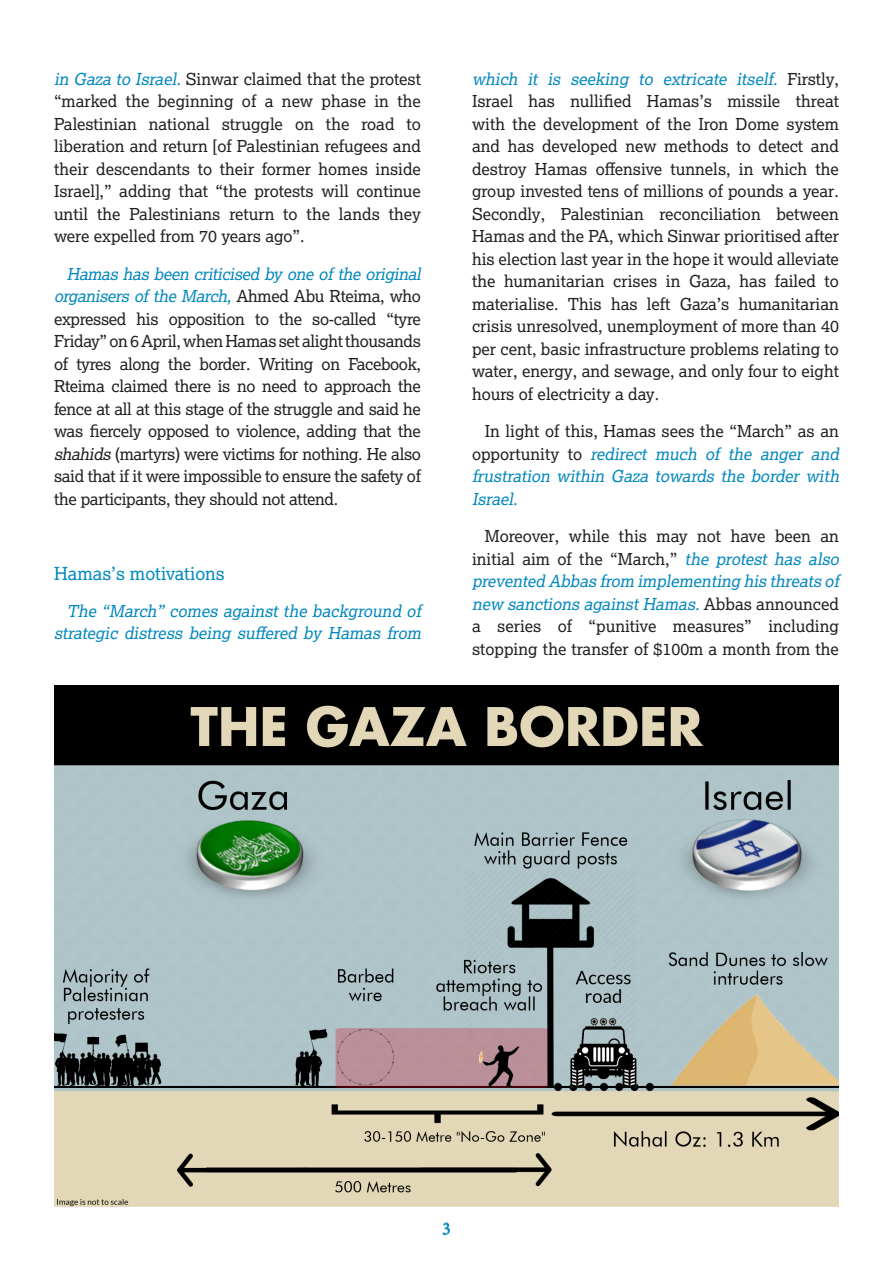
<style>
.page{position:relative;width:893px;height:1263px;background:#fff}
.page>*{position:absolute;margin:0;border:0;box-sizing:border-box;transform-origin:0 0}
.t1{font:18px "Lexia";color:#0388bf}
.t2{font:18px "Minion Pro";color:#0388bf}
.t3{font:16.5px/22.5px "Lexia";letter-spacing:-.02em;color:#231f20;text-align:justify}
.t4{font:16.5px/22.5px "Lexia";color:#231f20;text-align:center}
.t5{font:italic 16.5px/22.5px "Lexia";color:#0388bf;text-align:right}
.s1{font-style:italic;color:#0388bf}
.s2{font-style:italic}
.s3{font-style:normal;color:#231f20}
</style>
<div class="page">
<img style="left:54px;top:685px;width:785px;height:522px">
<p class="t3" style="left:54px;top:67px;width:368px"><span class="s1">in Gaza to Israel.</span> Sinwar claimed that the protest “marked the beginning of a new phase in the Palestinian national struggle on the road to liberation and return [of Palestinian refugees and their descendants to their former homes inside Israel],” adding that “the protests will continue until the Palestinians return to the lands they were expelled from 70 years ago”.</p>
<p class="t3" style="left:54px;top:262px;width:372px;text-align:left;text-indent:13px"><span class="s1">Hamas has been criticised by one of the original organisers of the March,</span> A h m e d A b u R t e i m a , w h o expressed his opposition to the so-called “tyre Friday” on 6 April, when Hamas set alight thousands of tyres along the border. Writing on Facebook, Rteima claimed there is no need to approach the fence at all at this stage of the struggle and said he was fiercely opposed to violence, adding that the <span class="s2">shahids</span> (martyrs) were victims for nothing. He also said that if it were impossible to ensure the safety of the participants, they should not attend.</p>
<p class="t1" style="left:54px;top:562px;width:172px">Hamas’s motivations</p>
<p class="t5" style="left:54px;top:599px;width:372px">The “March” comes against the background of strategic distress being suffered by Hamas from</p>
<p class="t3" style="left:472px;top:67px;width:368px"><span class="s1">which it is seeking to extricate itself.</span> F i r s t l y , Israel has nullified Hamas’s missile threat with the development of the Iron Dome system and has developed new methods to detect and destroy Hamas offensive tunnels, in which the group invested tens of millions of pounds a year.<br>Secondly, Palestinian reconciliation between Hamas and the PA, which Sinwar prioritised after his election last year in the hope it would alleviate the humanitarian crises in Gaza, has failed to materialise. This has left Gaza’s humanitarian crisis unresolved, unemployment of more than 40 per cent, basic infrastructure problems relating to water, energy, and sewage, and only four to eight hours of electricity a day.</p>
<p class="t5" style="left:472px;top:420px;width:372px;text-align:left;text-indent:13px"><span class="s3">In light of this, Hamas sees the “March” as an o p p o r t u n i t y t o</span> redirect much of the anger and frustration within Gaza towards the border with Israel.</p>
<p class="t4" style="left:472px;top:524px;width:372px">Moreover, while this may not have been an initial aim of the “March,” <span class="s1">the protest has also prevented Abbas from implementing his threats of new sanctions againstHamas.</span>A b b a s a n n o u n c e d a series of “punitive measures” including stopping the transfer of $100m a month from the</p>
<p class="t2" style="left:442px;top:1217px;width:10px">3</p>
</div>
